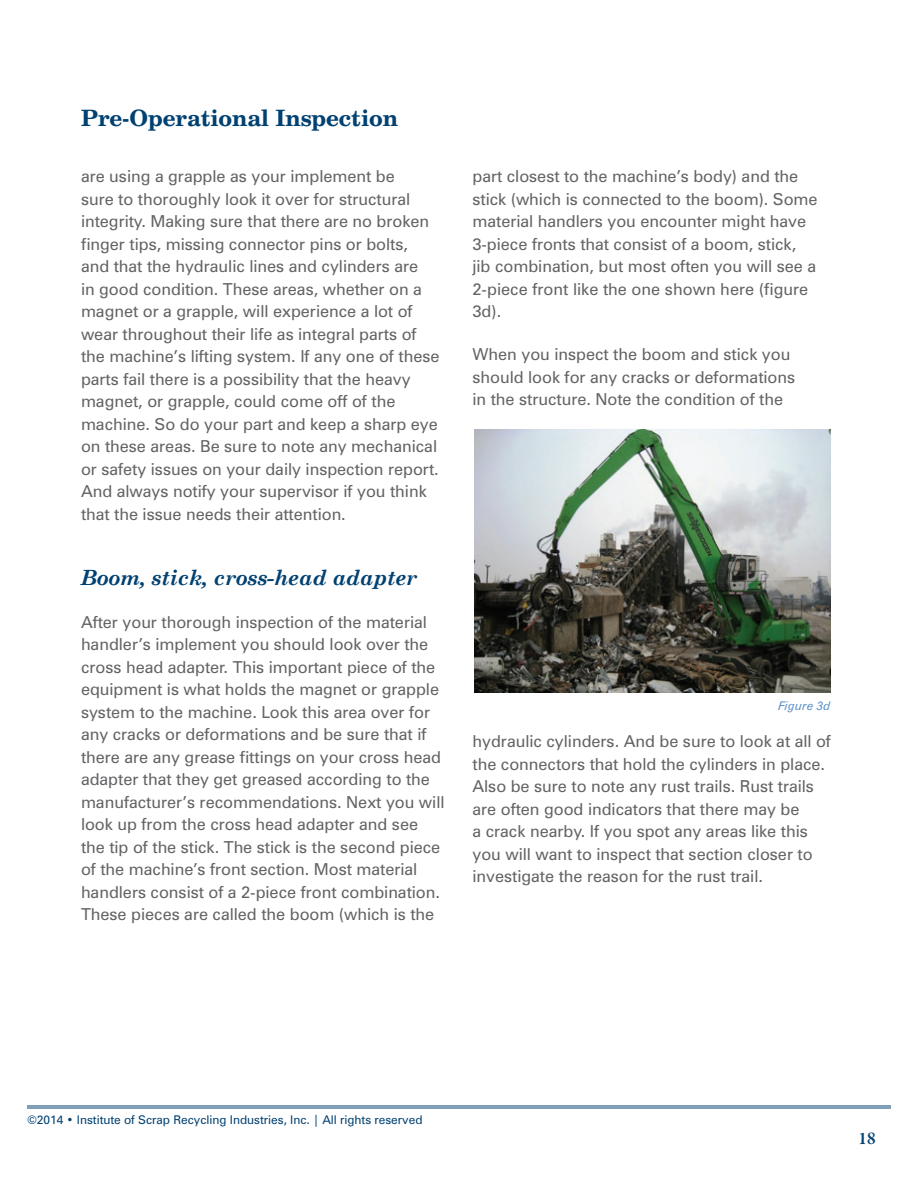
<style>
.page{position:relative;width:918px;height:1188px;background:#fff}
.page>*{position:absolute;margin:0;border:0;box-sizing:border-box;transform-origin:0 0}
.t1{font:700 22.5px "Century Schoolbook BT";letter-spacing:-.005em;color:#014172}
.t2{font:italic 700 21px "Century Schoolbook";letter-spacing:-.01em;color:#014172}
.t3{font:600 18px "Garamond Premr Pro";color:#014172}
.t4{font:16.5px/22.5px "Zurich BT";letter-spacing:-.005em;color:#636366}
.t5{font:12px "Zurich BT";letter-spacing:-.005em;color:#014172}
.t6{font:italic 12px "Zurich BT";color:#5d93c8}
</style>
<div class="page">
<hr style="left:27px;top:1106px;width:864px;height:1px;background:#014172">
<hr style="left:27px;top:1108px;width:864px;height:1px;background:#014172">
<img style="left:474px;top:429px;width:357px;height:264px">
<h1 class="t1" style="left:81px;top:104px;width:319px">Pre-Operational Inspection</h1>
<p class="t4" style="left:81px;top:165px;width:360px">are using a grapple as your implement be<br>sure to thoroughly look it over for structural integrity. Making sure that there are no broken finger tips, missing connector pins or bolts, and that the hydraulic lines and cylinders are<br>in good condition. These areas, whether on a magnet or a grapple, will experience a lot of wear throughout their life as integral parts of the machine’s lifting system. If any one of these parts fail there is a possibility that the heavy magnet, or grapple, could come off of the machine. So do your part and keep a sharp eye on these areas. Be sure to note any mechanical or safety issues on your daily inspection report.<br>And always notify your supervisor if you think that the issue needs their attention.</p>
<p class="t2" style="left:81px;top:564px;width:338px">Boom, stick, cross-head adapter</p>
<p class="t4" style="left:81px;top:610px;width:365px">After your thorough inspection of the material handler’s implement you should look over the cross head adapter. This important piece of the equipment is what holds the magnet or grapple system to the machine. Look this area over for any cracks or deformations and be sure that if there are any grease fittings on your cross head adapter that they get greased according to the manufacturer’s recommendations. Next you will look up from the cross head adapter and see the tip of the stick. The stick is the second piece of the machine’s front section. Most material handlers consist of a 2-piece front combination.<br>These pieces are called the boom (which is the</p>
<p class="t4" style="left:472px;top:165px;width:347px">part closest to the machine’s body) and the stick (which is connected to the boom). Some material handlers you encounter might have 3-piece fronts that consist of a boom, stick, jib combination, but most often you will see a 2-piece front like the one shown here (figure 3d).</p>
<p class="t4" style="left:472px;top:343px;width:324px">When you inspect the boom and stick you should look for any cracks or deformations in the structure. Note the condition of the</p>
<p class="t6" style="left:779px;top:699px;width:54px">Figure 3d</p>
<p class="t4" style="left:472px;top:730px;width:360px">hydraulic cylinders. And be sure to look at all of the connectors that hold the cylinders in place.<br>Also be sure to note any rust trails. Rust trails are often good indicators that there may be<br>a crack nearby. If you spot any areas like this you will want to inspect that section closer to investigate the reason for the rust trail.</p>
<p class="t5" style="left:27px;top:1112px;width:397px">©2014 • Institute of Scrap Recycling Industries, Inc. | All rights reserved</p>
<p class="t3" style="left:858px;top:1127px;width:19px">18</p>
</div>
